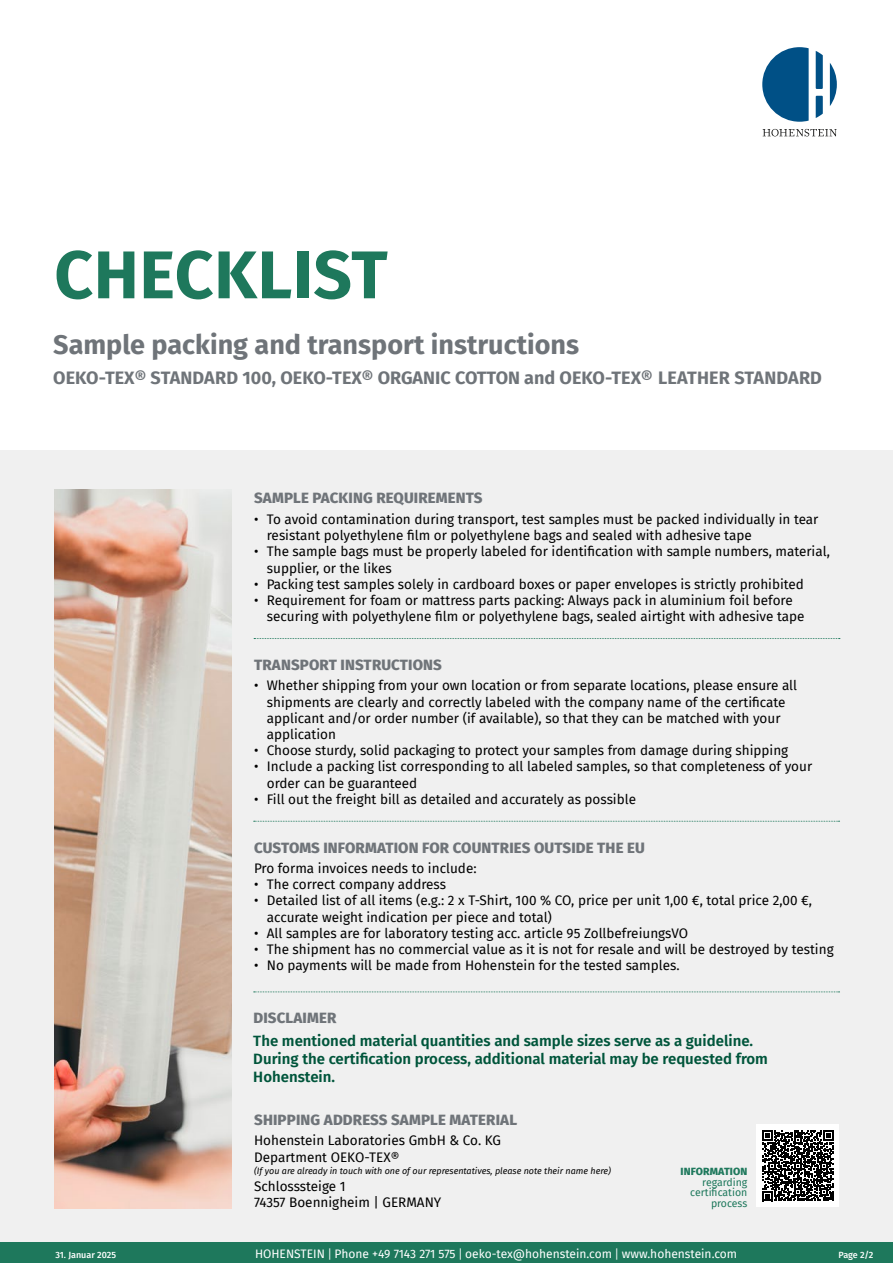
<style>
.page{position:relative;width:893px;height:1263px;background:#fff}
.page>*{position:absolute;margin:0;border:0;box-sizing:border-box;transform-origin:0 0}
.t1{font:700 67.5px "Fira Sans";letter-spacing:.01em;color:#1e785c}
.t2{font:700 27px "Fira Sans";color:#6f7479}
.t3{font:700 18px "Fira Sans";color:#6f7479}
.t4{font:600 15px/18px "Fira Sans";color:#00553b}
.t5{font:800 15px "Fira Sans";letter-spacing:.01em;color:#6f7479}
.t6{font:13.5px/16.2px "Fira Sans";color:#000}
.t7{font:12px "Fira Sans";color:#fff}
.t8{font:10.5px/10.5px "Fira Sans";color:#1e785c;text-align:right}
.t9{font:800 10.5px "Fira Sans";letter-spacing:.01em;color:#1e785c}
.t10{font:italic 9px "Fira Sans";color:#000}
.t11{font:500 9px "Fira Sans";color:#fff}
.s1{font-family:"Questa Slab"}
</style>
<div class="page">
<div style="left:0;top:451px;width:893px;height:797px;background:#f0f0f0"></div>
<div style="left:0;top:1242px;width:893px;height:21px;background:#1e785c"></div>
<svg style="left:762px;top:47px;width:47px;height:75px"></svg>
<svg style="left:830px;top:63px;width:7px;height:43px"></svg>
<svg style="left:816px;top:51px;width:7px;height:38px"></svg>
<svg style="left:816px;top:96px;width:7px;height:22px"></svg>
<svg style="left:763px;top:129px;width:74px;height:7px"></svg>
<img style="left:54px;top:489px;width:178px;height:720px">
<svg style="left:254px;top:638px;width:586px;height:1px"></svg>
<svg style="left:254px;top:821px;width:586px;height:1px"></svg>
<svg style="left:254px;top:991px;width:586px;height:1px"></svg>
<div style="left:757px;top:1125px;width:82px;height:82px;background:#fff"></div>
<svg style="left:763px;top:1130px;width:70px;height:71px"></svg>
<h1 class="t1" style="left:54px;top:218px;width:335px">CHECKLIST</h1>
<h2 class="t2" style="left:53px;top:322px;width:527px">Sample packing and transport instructions</h2>
<h3 class="t3" style="left:53px;top:363px;width:770px">OEKO-TEX® STANDARD 100, OEKO-TEX® ORGANIC COTTON and OEKO-TEX® LEATHER STANDARD</h3>
<p class="t5" style="left:254px;top:485px;width:230px">SAMPLE PACKING REQUIREMENTS</p>
<p class="t6" style="left:267px;top:511px;width:553px;text-indent:-13px">• To avoid contamination during transport, test samples must be packed individually in tear resistant polyethylene film or polyethylene bags and sealed with adhesive tape</p>
<p class="t6" style="left:267px;top:543px;width:565px;text-indent:-13px">• The sample bags must be properly labeled for identification with sample numbers, material, supplier, or the likes</p>
<p class="t6" style="left:254px;top:576px;width:551px">• Packing test samples solely in cardboard boxes or paper envelopes is strictly prohibited</p>
<p class="t6" style="left:267px;top:592px;width:539px;text-indent:-13px">• Requirement for foam or mattress parts packing: Always pack in aluminium foil before securing with polyethylene film or polyethylene bags, sealed airtight with adhesive tape</p>
<p class="t5" style="left:254px;top:652px;width:189px">TRANSPORT INSTRUCTIONS</p>
<p class="t6" style="left:267px;top:677px;width:532px;text-indent:-13px">• Whether shipping from your own location or from separate locations, please ensure all shipments are clearly and correctly labeled with the company name of the certificate applicant and/or order number (if available), so that they can be matched with your application</p>
<p class="t6" style="left:254px;top:742px;width:536px">• Choose sturdy, solid packaging to protect your samples from damage during shipping</p>
<p class="t6" style="left:267px;top:758px;width:547px;text-indent:-13px">• Include a packing list corresponding to all labeled samples, so that completeness of your order can be guaranteed</p>
<p class="t6" style="left:254px;top:791px;width:383px">• Fill out the freight bill as detailed and accurately as possible</p>
<p class="t5" style="left:254px;top:834px;width:392px">CUSTOMS INFORMATION FOR COUNTRIES OUTSIDE THE EU</p>
<p class="t6" style="left:254px;top:860px;width:224px">Pro forma invoices needs to include:</p>
<p class="t6" style="left:254px;top:876px;width:193px">• The correct company address</p>
<p class="t6" style="left:267px;top:892px;width:547px;text-indent:-13px">• Detailed list of all items (e.g.: 2 x T-Shirt, 100 % CO, price per unit 1,00 €, total price 2,00 €, accurate weight indication per piece and total)</p>
<p class="t6" style="left:254px;top:925px;width:436px">• All samples are for laboratory testing acc. article 95 ZollbefreiungsVO</p>
<p class="t6" style="left:254px;top:941px;width:581px">• The shipment has no commercial value as it is not for resale and will be destroyed by testing</p>
<p class="t6" style="left:254px;top:957px;width:427px">• No payments will be made from Hohenstein for the tested samples.</p>
<p class="t5" style="left:253px;top:1005px;width:85px">DISCLAIMER</p>
<p class="t4" style="left:253px;top:1030px;width:516px">The mentioned material quantities and sample sizes serve as a guideline.<br>During the certification process, additional material may be requested from<br>Hohenstein.</p>
<p class="t5" style="left:254px;top:1106px;width:264px">SHIPPING ADDRESS SAMPLE MATERIAL</p>
<p class="t6" style="left:254px;top:1132px;width:249px">Hohenstein Laboratories GmbH &amp; Co. KG<br>Department OEKO-TEX®</p>
<p class="t10" style="left:254px;top:1164px;width:358px">(If you are already in touch with one of our representatives, please note their name here)</p>
<p class="t6" style="left:254px;top:1177px;width:189px">Schlosssteige 1<br>74357 Boennigheim | GERMANY</p>
<p class="t9" style="left:681px;top:1162px;width:68px">INFORMATION</p>
<p class="t8" style="left:690px;top:1177px;width:59px">regarding certification process</p>
<p class="t11" style="left:56px;top:1248px;width:62px">31. Januar 2025</p>
<p class="t7" style="left:255px;top:1245px;width:484px">HOHENSTEIN <span class="s1">|</span> Phone +49 7143 271 575 <span class="s1">|</span> oeko-tex@hohenstein.com <span class="s1">|</span> www.hohenstein.com</p>
<p class="t11" style="left:838px;top:1248px;width:36px">Page 2/2</p>
</div>
